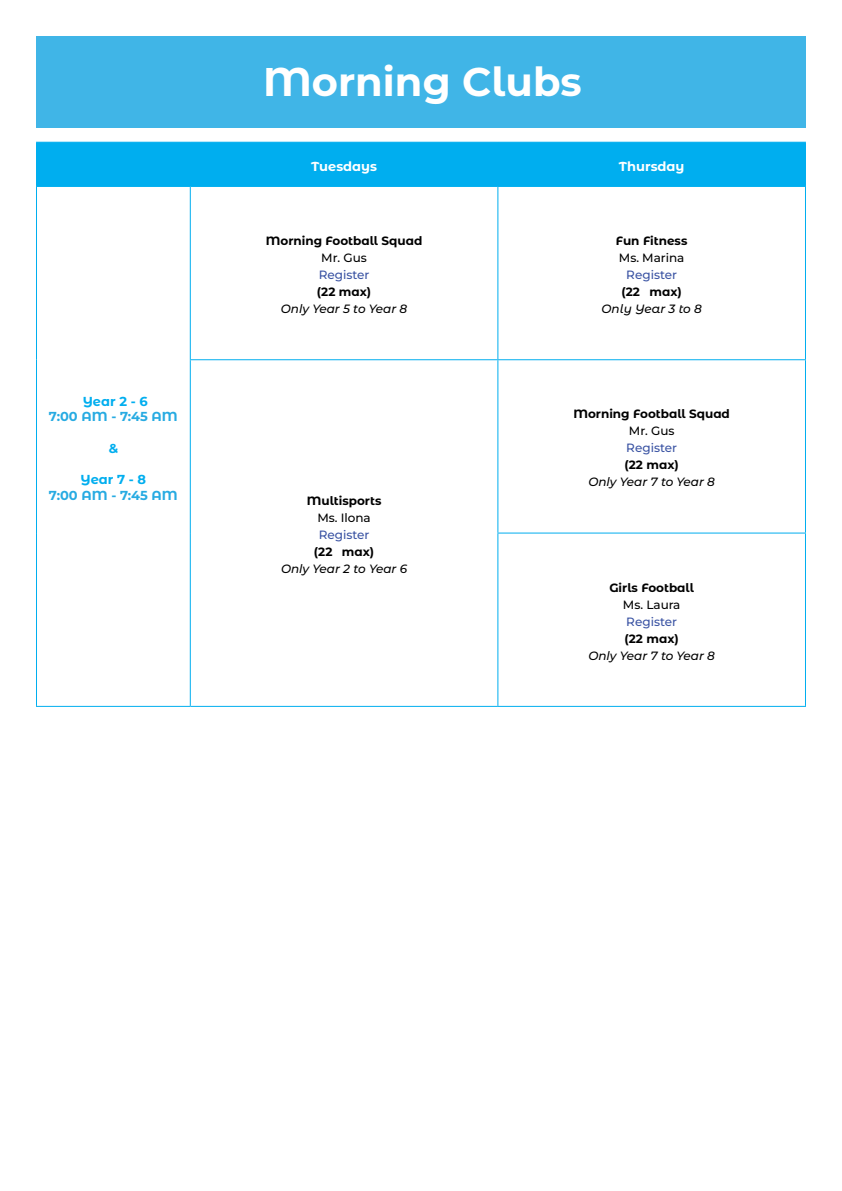
<style>
.page{position:relative;width:842px;height:1191px;background:#fff}
.page>*{position:absolute;margin:0;border:0;box-sizing:border-box;transform-origin:0 0}
.Paragraph_Style_1{font:700 40px "Montserrat Alternates";color:#fff}
.Years{font:700 13px "Montserrat Alternates";color:#27abe2}
.t1{font:700 13px "Montserrat Alternates";color:#fff}
.Years-2{font:700 13px "Montserrat Alternates";color:#00aeef}
.Paragraph_Style_1-2{font:700 12px "Montserrat Alternates";color:#000}
.Paragraph_Style_1-3{font:italic 500 12px "Montserrat";color:#000}
.Paragraph_Style_1-4{font:100 12px "Montserrat";color:#3a53a3}
.Paragraph_Style_1-5{font:100 12px "Montserrat";color:#000}
.Paragraph_Style_1-6{font:italic 500 12px "Montserrat Alternates";color:#000}
</style>
<div class="page">
<div style="left:36px;top:36px;width:770px;height:91px;background:#40b5e7"></div>
<div style="left:37px;top:143px;width:768px;height:43px;background:#00aeef"></div>
<hr style="left:36px;top:187px;width:1px;height:173px;background:#00aeef">
<hr style="left:190px;top:187px;width:1px;height:172px;background:#00aeef">
<hr style="left:497px;top:187px;width:1px;height:172px;background:#00aeef">
<hr style="left:805px;top:187px;width:1px;height:172px;background:#00aeef">
<hr style="left:36px;top:360px;width:1px;height:173px;background:#00aeef">
<hr style="left:190px;top:359px;width:308px;height:1px;background:#00aeef">
<hr style="left:190px;top:360px;width:1px;height:173px;background:#00aeef">
<hr style="left:498px;top:359px;width:308px;height:1px;background:#00aeef">
<hr style="left:497px;top:360px;width:1px;height:172px;background:#00aeef">
<hr style="left:805px;top:360px;width:1px;height:172px;background:#00aeef">
<hr style="left:36px;top:533px;width:1px;height:173px;background:#00aeef">
<hr style="left:190px;top:533px;width:1px;height:173px;background:#00aeef">
<hr style="left:497px;top:532px;width:309px;height:1px;background:#00aeef">
<hr style="left:497px;top:533px;width:1px;height:173px;background:#00aeef">
<hr style="left:805px;top:533px;width:1px;height:173px;background:#00aeef">
<hr style="left:36px;top:706px;width:154px;height:1px;background:#00aeef">
<hr style="left:190px;top:706px;width:308px;height:1px;background:#00aeef">
<hr style="left:498px;top:706px;width:308px;height:1px;background:#00aeef">
<hr style="left:36px;top:142px;width:154px;height:1px;background:#00aeef">
<hr style="left:36px;top:143px;width:1px;height:43px;background:#00aeef">
<hr style="left:36px;top:186px;width:154px;height:1px;background:#00aeef">
<hr style="left:498px;top:142px;width:308px;height:1px;background:#00aeef">
<hr style="left:805px;top:143px;width:1px;height:43px;background:#00aeef">
<hr style="left:498px;top:186px;width:308px;height:1px;background:#00aeef">
<hr style="left:190px;top:142px;width:308px;height:1px;background:#00aeef">
<hr style="left:190px;top:143px;width:1px;height:43px;background:#00aeef">
<hr style="left:497px;top:143px;width:1px;height:43px;background:#00aeef">
<hr style="left:190px;top:186px;width:308px;height:1px;background:#00aeef">
<p class="Years-2" style="left:83px;top:392px;width:66px">Year 2 - 6</p>
<p class="Years" style="left:49px;top:407px;width:130px">7:00 AM - 7:45 AM</p>
<p class="Years-2" style="left:109px;top:439px;width:11px">&amp;</p>
<p class="Years-2" style="left:81px;top:470px;width:67px">Year 7 - 8</p>
<p class="Years" style="left:49px;top:485px;width:130px">7:00 AM - 7:45 AM</p>
<p class="Paragraph_Style_1" style="left:263px;top:53px;width:320px">Morning Clubs</p>
<p class="t1" style="left:311px;top:157px;width:67px">Tuesdays</p>
<p class="t1" style="left:619px;top:157px;width:67px">Thursday</p>
<p class="Paragraph_Style_1-2" style="left:266px;top:232px;width:158px">Morning Football Squad</p>
<p class="Paragraph_Style_1-5" style="left:321px;top:250px;width:47px">Mr. Gus</p>
<p class="Paragraph_Style_1-4" style="left:319px;top:267px;width:52px">Register</p>
<p class="Paragraph_Style_1-2" style="left:317px;top:283px;width:56px">(22 max)</p>
<p class="Paragraph_Style_1-3" style="left:281px;top:300px;width:128px">Only Year 5 to Year 8</p>
<p class="Paragraph_Style_1-2" style="left:307px;top:492px;width:76px">Multisports</p>
<p class="Paragraph_Style_1-5" style="left:317px;top:509px;width:55px">Ms. Ilona</p>
<p class="Paragraph_Style_1-4" style="left:319px;top:526px;width:52px">Register</p>
<p class="Paragraph_Style_1-2" style="left:314px;top:543px;width:62px">(22 max)</p>
<p class="Paragraph_Style_1-3" style="left:281px;top:560px;width:128px">Only Year 2 to Year 6</p>
<p class="Paragraph_Style_1-2" style="left:616px;top:232px;width:73px">Fun Fitness</p>
<p class="Paragraph_Style_1-5" style="left:619px;top:250px;width:67px">Ms. Marina</p>
<p class="Paragraph_Style_1-4" style="left:626px;top:267px;width:52px">Register</p>
<p class="Paragraph_Style_1-2" style="left:622px;top:283px;width:62px">(22 max)</p>
<p class="Paragraph_Style_1-6" style="left:601px;top:300px;width:102px">Only Year 3 to 8</p>
<p class="Paragraph_Style_1-2" style="left:573px;top:405px;width:158px">Morning Football Squad</p>
<p class="Paragraph_Style_1-5" style="left:629px;top:423px;width:47px">Mr. Gus</p>
<p class="Paragraph_Style_1-4" style="left:626px;top:440px;width:52px">Register</p>
<p class="Paragraph_Style_1-2" style="left:625px;top:456px;width:56px">(22 max)</p>
<p class="Paragraph_Style_1-3" style="left:588px;top:473px;width:128px">Only Year 7 to Year 8</p>
<p class="Paragraph_Style_1-2" style="left:609px;top:578px;width:86px">Girls Football</p>
<p class="Paragraph_Style_1-5" style="left:623px;top:596px;width:59px">Ms. Laura</p>
<p class="Paragraph_Style_1-4" style="left:626px;top:613px;width:52px">Register</p>
<p class="Paragraph_Style_1-2" style="left:625px;top:629px;width:56px">(22 max)</p>
<p class="Paragraph_Style_1-3" style="left:588px;top:647px;width:128px">Only Year 7 to Year 8</p>
</div>
